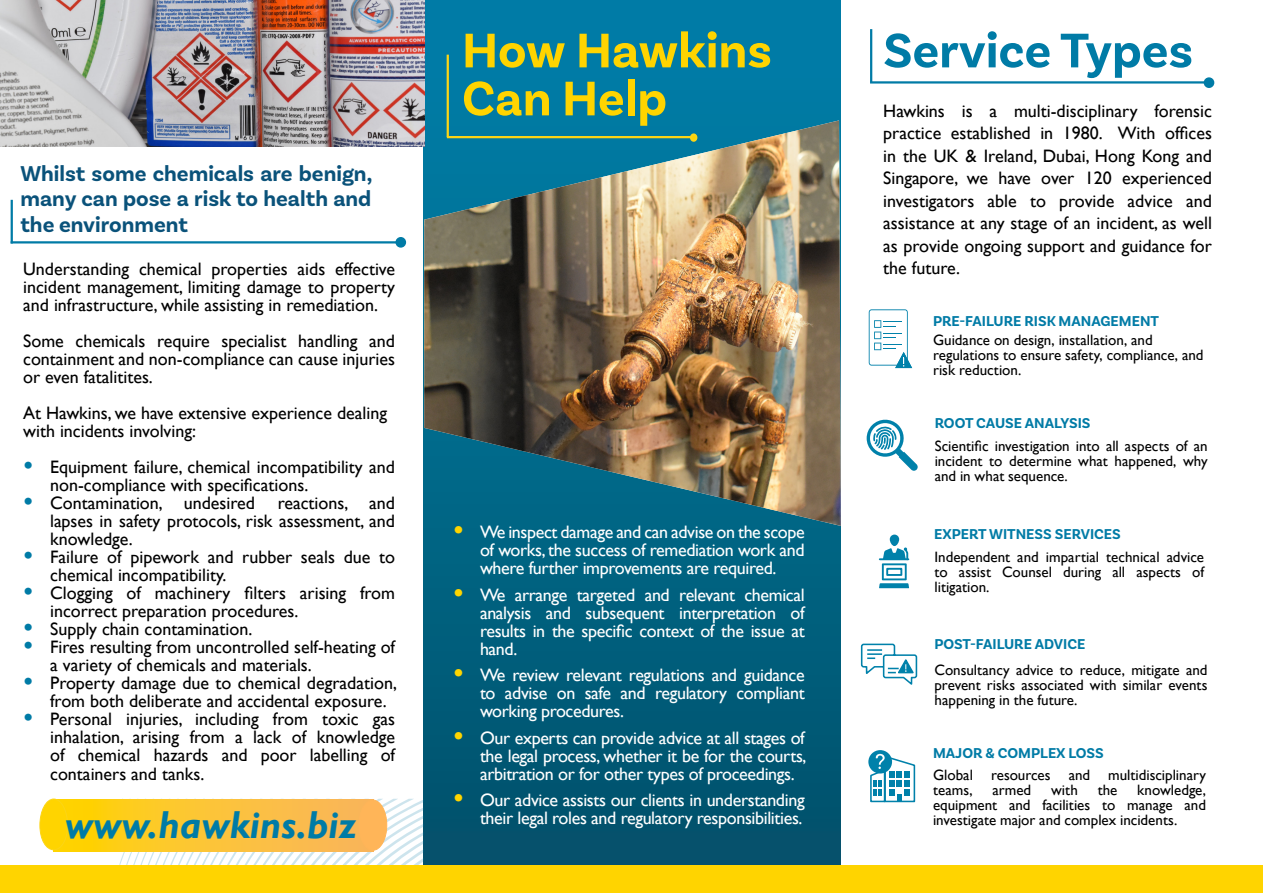
<style>
.page{position:relative;width:1263px;height:893px;background:#fff}
.page>*{position:absolute;margin:0;border:0;box-sizing:border-box;transform-origin:0 0}
.t1{font:700 51px/48px "Basic Sans";color:#ffd400}
.t2{font:700 51px "Basic Sans";color:#007ba6}
.t3{font:italic 700 39px "Gill Sans";color:#007ba6}
.t4{font:700 22.5px/25.5px "Basic Sans";color:#0a527a;text-align:justify}
.t5{font:18px/18px "Gill Sans";color:#000}
.t6{font:18px/18px "Gill Sans";letter-spacing:-.02em;color:#fff;text-align:justify}
.t7{font:15px/15px "Gill Sans";color:#000;text-align:justify}
.t8{font:700 15px "Basic Sans";color:#007ba6}
.s1{font-family:"Basic Sans";font-weight:700;font-size:27px;color:#007ba6}
.s2{font-family:"Basic Sans";font-weight:700;font-size:28.5px;color:#ffd500}
</style>
<div class="page">
<hr style="left:870px;top:81px;width:342px;height:3px;background:#007ba6">
<hr style="left:870px;top:29px;width:2px;height:53px;background:#007ba6">
<div style="left:1205px;top:78px;width:8px;height:9px;background:#007ba6;border-radius:50%"></div>
<div style="left:1204px;top:77px;width:10px;height:11px;border:2px solid #007ba6;border-radius:50%"></div>
<svg style="left:423px;top:0;width:417px;height:865px;background:#006383"></svg>
<img style="left:424px;top:120px;width:417px;height:406px">
<hr style="left:447px;top:136px;width:246px;height:2px;background:#fcd516">
<div style="left:690px;top:133px;width:7px;height:9px;border:2px solid #fcd516;border-radius:50%"></div>
<hr style="left:447px;top:55px;width:2px;height:82px;background:#fcd516">
<svg style="left:869px;top:309px;width:43px;height:59px"></svg>
<svg style="left:867px;top:420px;width:51px;height:51px"></svg>
<div style="left:890px;top:535px;width:9px;height:11px;background:#0081aa;border-radius:5px"></div>
<svg style="left:879px;top:547px;width:30px;height:41px"></svg>
<svg style="left:860px;top:643px;width:58px;height:42px"></svg>
<svg style="left:868px;top:750px;width:24px;height:23px"></svg>
<svg style="left:869px;top:754px;width:46px;height:48px"></svg>
<hr style="left:11px;top:241px;width:385px;height:2px;background:#007ba6">
<div style="left:397px;top:238px;width:8px;height:8px;background:#007ba6;border-radius:50%"></div>
<div style="left:395px;top:237px;width:11px;height:11px;border:2px solid #007ba6;border-radius:50%"></div>
<hr style="left:11px;top:200px;width:2px;height:43px;background:#007ba6">
<img style="left:0;top:0;width:424px;height:147px">
<svg style="left:119px;top:799px;width:305px;height:66px"></svg>
<div style="left:0;top:865px;width:1263px;height:28px;background:#ffd400"></div>
<div style="left:54px;top:800px;width:320px;height:51px;background:linear-gradient(to right,#ffd502,#f9b464)"></div>
<div style="left:40px;top:799px;width:28px;height:51px;background:#ffd400;border-radius:50%"></div>
<div style="left:40px;top:799px;width:28px;height:51px;border:1px solid #fcd516;border-radius:50%"></div>
<div style="left:359px;top:800px;width:28px;height:50px;background:#ffb558;border-radius:50%"></div>
<div style="left:359px;top:800px;width:28px;height:50px;border:1px solid #ffb558;border-radius:50%"></div>
<p class="t4" style="left:20px;top:161px;width:353px">Whilst some chemicals are benign, many can pose a risk to health and the environment</p>
<p class="t5" style="left:23px;top:260px;width:373px;text-align:justify">Understanding chemical properties aids effective incident management, limiting damage to property and infrastructure, while assisting in remediation.</p>
<p class="t5" style="left:23px;top:332px;width:373px;text-align:justify">Some chemicals require specialist handling and containment and non-compliance can cause injuries or even fatalitites.</p>
<p class="t5" style="left:23px;top:404px;width:365px">At Hawkins, we have extensive experience dealing with incidents involving:</p>
<p class="t5" style="left:50px;top:458px;width:346px;text-indent:-27px"><span class="s1">•</span> Equipment failure, chemical incompatibility and non-compliance with specifications.</p>
<p class="t5" style="left:23px;top:494px;width:233px"><span class="s1">•</span> Contamination, undesired</p>
<p class="t5" style="left:50px;top:494px;width:346px;text-align:justify;text-indent:227px">reactions, and lapses in safety protocols, risk assessment, and knowledge.</p>
<p class="t5" style="left:50px;top:548px;width:346px;text-indent:-27px"><span class="s1">•</span> Failure of pipework and rubber seals due to chemical incompatibility.</p>
<p class="t5" style="left:50px;top:584px;width:346px;text-indent:-27px"><span class="s1">•</span> Clogging of machinery filters arising from incorrect preparation procedures.</p>
<p class="t5" style="left:23px;top:620px;width:231px"><span class="s1">•</span> Supply chain contamination.</p>
<p class="t5" style="left:50px;top:638px;width:346px;text-indent:-27px"><span class="s1">•</span> Fires resulting from uncontrolled self-heating of a variety of chemicals and materials.</p>
<p class="t5" style="left:50px;top:674px;width:348px;text-indent:-27px"><span class="s1">•</span> Property damage due to chemical degradation, from both deliberate and accidental exposure.</p>
<p class="t5" style="left:50px;top:710px;width:346px;line-height:18.5px;text-align:justify;text-indent:-27px"><span class="s1">•</span> Personal injuries, including from toxic gas inhalation, arising from a lack of knowledge of chemical hazards and poor labelling of containers and tanks.</p>
<h2 class="t3" style="left:65px;top:802px;width:293px">www.hawkins.biz</h2>
<h1 class="t1" style="left:462px;top:27px;width:311px">How Hawkins<br>Can Help</h1>
<p class="t6" style="left:480px;top:523px;width:326px;text-indent:-27px"><span class="s2">•</span> We inspect damage and can advise on the scope of works, the success of remediation work and where further improvements are required.</p>
<p class="t6" style="left:480px;top:586px;width:326px;text-indent:-27px"><span class="s2">•</span> We arrange targeted and relevant chemical analysis and subsequent interpretation of results in the specific context of the issue at hand.</p>
<p class="t6" style="left:480px;top:666px;width:326px;text-indent:-27px"><span class="s2">•</span> We review relevant regulations and guidance to advise on safe and regulatory compliant working procedures.</p>
<p class="t6" style="left:480px;top:729px;width:328px;text-indent:-27px"><span class="s2">•</span> Our experts can provide advice at all stages of the legal process, whether it be for the courts, arbitration or for other types of proceedings.</p>
<p class="t6" style="left:453px;top:791px;width:353px;text-align:right"><span class="s2">•</span> Our advice assists our clients in understanding their legal roles and regulatory responsibilities.</p>
<h1 class="t2" style="left:883px;top:20px;width:311px">Service Types</h1>
<p class="t5" style="left:883px;top:100px;width:330px;line-height:22.5px;text-align:justify">Hawkins is a multi-disciplinary forensic practice established in 1980. With offices in the UK &amp; Ireland, Dubai, Hong Kong and Singapore, we have over 120 experienced investigators able to provide advice and assistance at any stage of an incident, as well as provide ongoing support and guidance for the future.</p>
<p class="t8" style="left:933px;top:312px;width:227px">PRE-FAILURE RISK MANAGEMENT</p>
<p class="t7" style="left:933px;top:333px;width:272px;text-align:left">Guidance on design, installation, and regulations to ensure safety, compliance, and risk reduction.</p>
<p class="t8" style="left:935px;top:414px;width:157px">ROOT CAUSE ANALYSIS</p>
<p class="t7" style="left:935px;top:439px;width:274px">Scientific investigation into all aspects of an incident to determine what happened, why and in what sequence.</p>
<p class="t8" style="left:934px;top:525px;width:188px">EXPERT WITNESS SERVICES</p>
<p class="t7" style="left:934px;top:549px;width:271px">Independent and impartial technical advice to assist Counsel during all aspects of litigation.</p>
<p class="t8" style="left:934px;top:635px;width:152px">POST-FAILURE ADVICE</p>
<p class="t7" style="left:934px;top:662px;width:274px">Consultancy advice to reduce, mitigate and prevent risks associated with similar events happening in the future.</p>
<p class="t8" style="left:933px;top:743px;width:172px">MAJOR &amp; COMPLEX LOSS</p>
<p class="t7" style="left:933px;top:768px;width:274px">Global resources and multidisciplinary teams,</p>
<p class="t7" style="left:933px;top:783px;width:274px;text-indent:204px">knowledge, equipment and facilities to manage and investigate major and complex incidents.</p>
<p class="t7" style="left:992px;top:783px;width:40px">armed</p>
<p class="t7" style="left:1051px;top:783px;width:28px">with</p>
<p class="t7" style="left:1098px;top:783px;width:21px">the</p>
</div>
